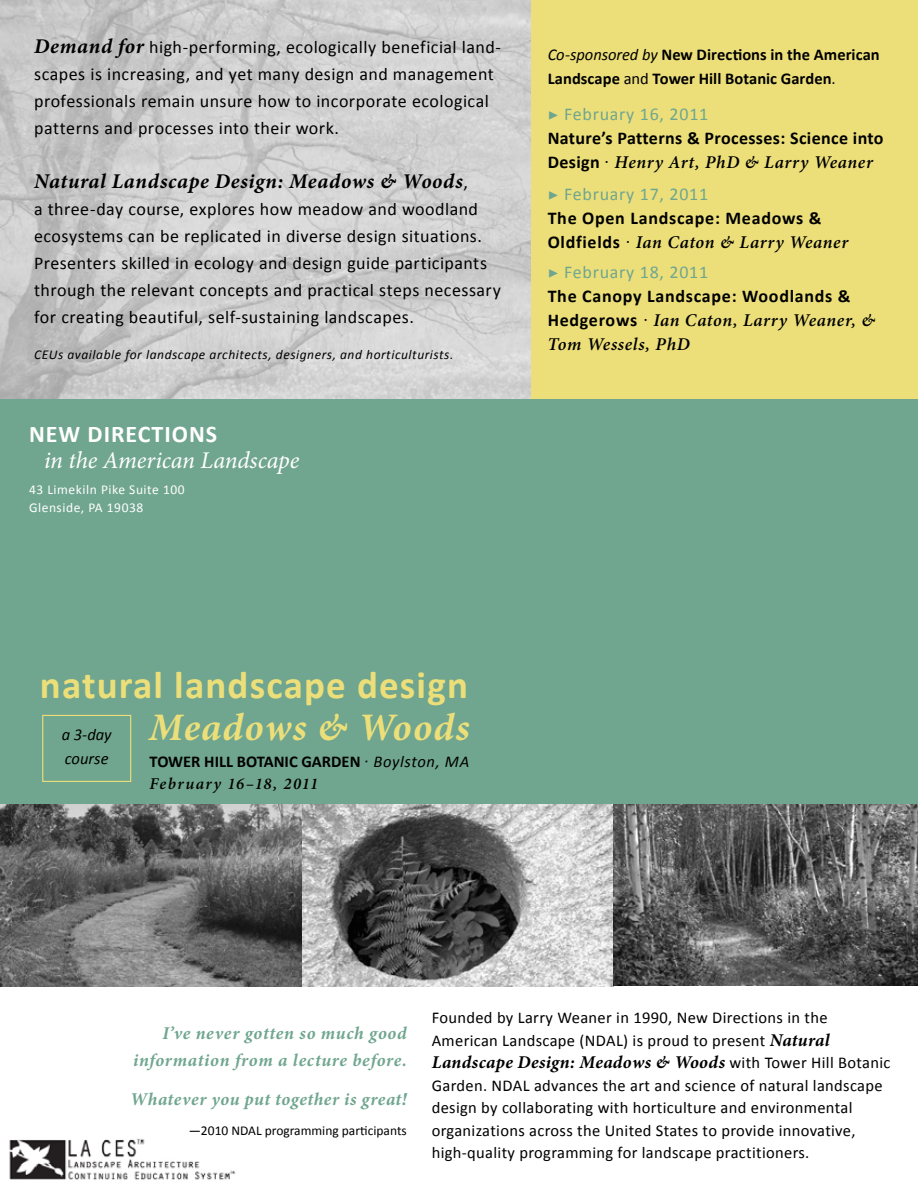
<style>
.page{position:relative;width:918px;height:1188px;background:#fff}
.page>*{position:absolute;margin:0;border:0;box-sizing:border-box;transform-origin:0 0}
.t1{font:700 39px "Calibri";letter-spacing:.03em;color:#ecdf7a}
.t2{font:italic 700 39px "Minion Pro";letter-spacing:.03em;color:#ecdf7a}
.t3{font:italic 24px "Minion Pro";letter-spacing:-.005em;color:#fff}
.t4{font:700 24px "Calibri";letter-spacing:.04em;color:#fff}
.t5{font:italic 700 21px "Minion Pro";letter-spacing:.03em;color:#000}
.t6{font:18px/27px "Calibri";letter-spacing:.025em;color:#000}
.t7{font:italic 600 18px/24px "Minion Pro";letter-spacing:.035em;color:#000}
.t8{font:700 18px/24px "Calibri";letter-spacing:.04em;color:#000}
.t9{font:italic 700 18px/27px "Minion Pro";letter-spacing:.035em;color:#70a68f;text-align:right}
.t10{font:700 18px/24px "Calibri";letter-spacing:.02em;color:#000}
.t11{font:italic 700 18px "Minion Pro";letter-spacing:.02em;color:#000}
.t12{font:16.5px/22.5px "Calibri";letter-spacing:.02em;color:#000}
.t13{font:700 16.5px/24px "Calibri";color:#000}
.t14{font:italic 600 16.5px "Minion Pro";letter-spacing:.085em;color:#000}
.t15{font:italic 16.5px "Calibri";color:#000}
.t16{font:italic 13.5px "Calibri";letter-spacing:.04em;color:#000}
.t17{font:13.5px/18px "Calibri";letter-spacing:.04em;color:#fff}
.t18{font:13.5px "Calibri";color:#000}
.s1{font-family:"Minion Pro";font-weight:700;font-style:italic;font-size:21px}
.s2{font-family:"Calibri";font-weight:400;font-style:normal;font-size:18px}
.s3{font-weight:400;font-style:italic}
.s4{font-weight:400}
.s5{font-family:"Minion Pro";font-weight:400;color:#70a68f}
.s6{font-weight:400;color:#70a68f}
.s7{font-family:"Calibri";font-weight:700;font-style:normal}
.s8{font-family:"Calibri";font-weight:400;font-style:normal}
.s9{font-family:"Minion Pro";font-weight:700;font-style:italic;font-size:18px}
.s10{font-family:"Calibri";font-weight:400;font-style:normal;font-size:16.5px}
</style>
<div class="page">
<img style="left:0;top:803px;width:918px;height:183px">
<img style="left:9px;top:1138px;width:227px;height:42px">
<div style="left:0;top:399px;width:918px;height:404px;background:#70a68f"></div>
<div style="left:42px;top:715px;width:89px;height:67px;border:1px solid #ecdf7a"></div>
<img style="left:0;top:0;width:532px;height:399px">
<div style="left:532px;top:0;width:386px;height:399px;background:#ecdf7a"></div>
<p class="t6" style="left:34px;top:32px;width:468px"><span class="s1">Demand for</span> high-performing, ecologically beneficial land&shy;scapes is increasing, and yet many design and management professionals remain unsure how to incorporate ecological patterns and processes into their work.</p>
<p class="t5" style="left:34px;top:166px;width:435px">Natural Landscape Design: Meadows &amp; Woods<span class="s2">,</span></p>
<p class="t6" style="left:34px;top:194px;width:468px">a three-day course, explores how meadow and woodland ecosystems can be replicated in diverse design situations.<br>Presenters skilled in ecology and design guide participants through the relevant concepts and practical steps necessary for creating beautiful, self-sustaining landscapes.</p>
<p class="t16" style="left:34px;top:346px;width:421px">CEUs available for landscape architects, designers, and horticulturists.</p>
<h2 class="t4" style="left:29px;top:419px;width:190px">NEW DIRECTIONS</h2>
<h2 class="t3" style="left:44px;top:444px;width:257px">in the American Landscape</h2>
<p class="t17" style="left:29px;top:480px;width:157px">43 Limekiln Pike Suite 100<br>Glenside, PA 19038</p>
<p class="t13" style="left:548px;top:42px;width:334px"><span class="s3">Co-sponsored by</span> New Directions in the American<br>Landscape <span class="s4">and</span> Tower Hill Botanic Garden<span class="s4">.</span></p>
<p class="t10" style="left:548px;top:101px;width:337px"><span class="s5">▶</span> <span class="s6">February 16, 2011<br></span>Nature’s Patterns &amp; Processes: Science into</p>
<p class="t7" style="left:548px;top:150px;width:327px"><span class="s7">Design</span> <span class="s8">·</span> Henry Art, PhD &amp; Larry Weaner</p>
<p class="t8" style="left:548px;top:181px;width:275px"><span class="s5">▶</span> <span class="s6">February 17, 2011<br></span>The Open Landscape: Meadows &amp;</p>
<p class="t7" style="left:548px;top:230px;width:302px"><span class="s7">Oldfields</span> <span class="s8">·</span> Ian Caton &amp; Larry Weaner</p>
<p class="t8" style="left:548px;top:259px;width:304px"><span class="s5">▶</span> <span class="s6">February 18, 2011<br></span>The Canopy Landscape: Woodlands &amp;</p>
<p class="t7" style="left:548px;top:308px;width:329px"><span class="s7">Hedgerows</span> <span class="s8">·</span> Ian Caton, Larry Weaner, &amp;<br>Tom Wessels, PhD</p>
<h1 class="t1" style="left:40px;top:660px;width:430px">natural landscape design</h1>
<p class="t15" style="left:62px;top:725px;width:51px">a 3-day</p>
<h1 class="t2" style="left:149px;top:699px;width:322px">Meadows &amp; Woods</h1>
<p class="t15" style="left:65px;top:749px;width:45px">course</p>
<p class="t13" style="left:150px;top:749px;width:321px">TOWER HILL BOTANIC GARDEN <span class="s3">· Boylston, MA</span></p>
<p class="t14" style="left:150px;top:773px;width:170px">February 16–18, 2011</p>
<p class="t9" style="left:133px;top:1020px;width:275px">I’ve never gotten so much good information from a lecture before.</p>
<p class="t9" style="left:130px;top:1086px;width:278px">Whatever you put together is great!</p>
<p class="t18" style="left:189px;top:1122px;width:220px">—2010 NDAL programming participants</p>
<p class="t12" style="left:432px;top:1006px;width:400px">Founded by Larry Weaner in 1990, New Directions in the<br>American Landscape (NDAL) is proud to present <span class="s9">Natural</span></p>
<p class="t11" style="left:432px;top:1050px;width:460px">Landscape Design: Meadows &amp; Woods <span class="s10">with Tower Hill Botanic</span></p>
<p class="t12" style="left:432px;top:1073px;width:452px">Garden. NDAL advances the art and science of natural landscape design by collaborating with horticulture and environmental organizations across the United States to provide innovative, high-quality programming for landscape practitioners.</p>
</div>
